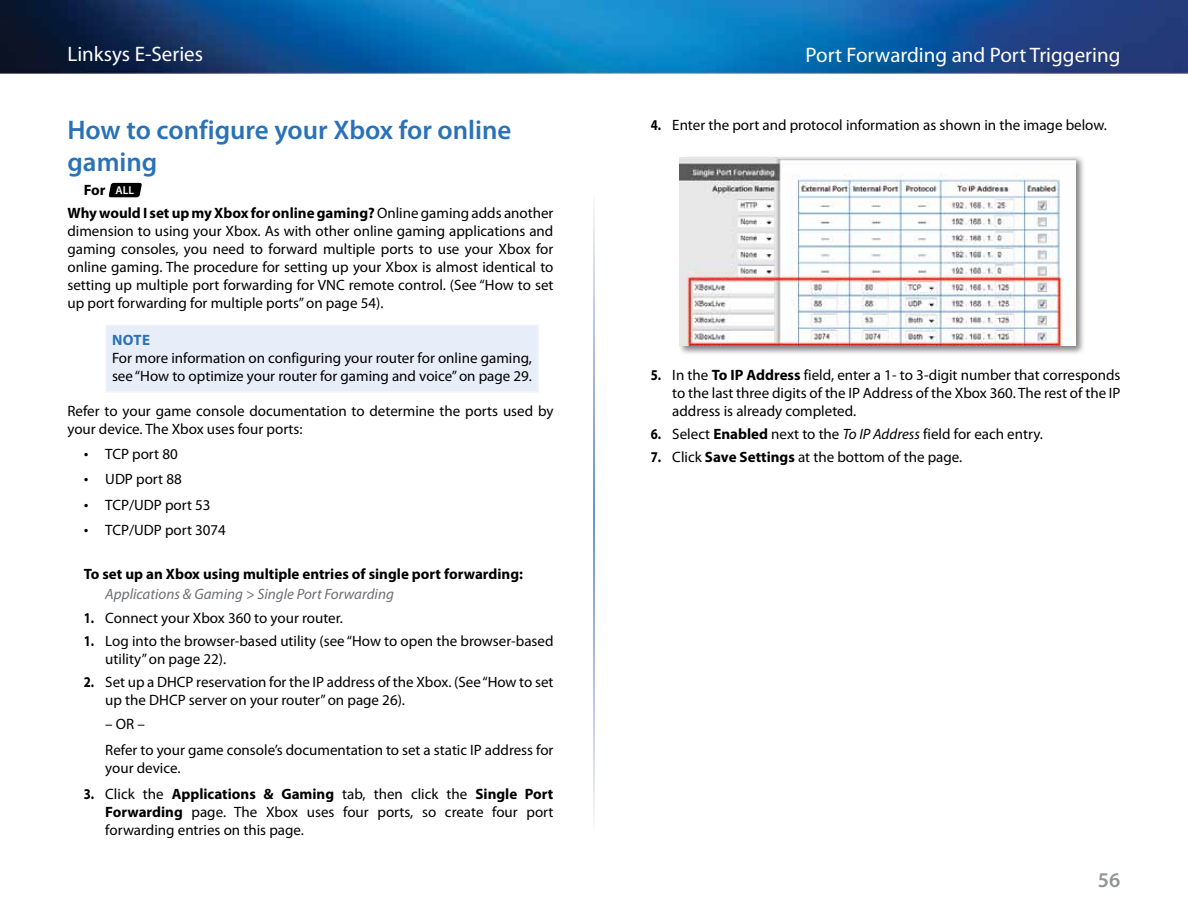
<style>
.page{position:relative;width:1188px;height:918px;background:#fff}
.page>*{position:absolute;margin:0;border:0;box-sizing:border-box;transform-origin:0 0}
.t1{font:600 27px/32.4px "Myriad Pro";color:#2972b9}
.t2{font:21px "Myriad Pro";color:#fff}
.t3{font:600 21px "Myriad Pro";color:#939598}
.t4{font:15px/18px "Myriad Pro";color:#000}
.t5{font:700 15px/23.4px "Myriad Pro";color:#000}
.t6{font:italic 15px "Myriad Pro";color:#6d6e71}
.t7{font:700 15px "Myriad Pro";color:#2972b9}
.s1{font-weight:600;font-size:11.4px;color:#fff}
.s2{font-weight:400}
.s3{font-family:"Times New Roman";font-size:13.5px}
.s4{font-weight:700}
.s5{font-style:italic}
</style>
<div class="page">
<img style="left:0;top:0;width:1188px;height:73px">
<svg style="left:109px;top:183px;width:33px;height:14px"></svg>
<div style="left:106px;top:325px;width:432px;height:67px;background:#e8eef9"></div>
<hr style="left:105px;top:324px;width:434px;height:2px;background:#f1f5fb">
<hr style="left:105px;top:326px;width:2px;height:65px;background:#f1f5fb">
<hr style="left:537px;top:326px;width:2px;height:65px;background:#f1f5fb">
<hr style="left:105px;top:391px;width:434px;height:2px;background:#f1f5fb">
<div style="left:677px;top:155px;width:409px;height:200px;background:#000;opacity:.5"></div>
<img style="left:680px;top:157px;width:395px;height:188px">
<h2 class="t2" style="left:68px;top:43px;width:137px">Linksys E-Series</h2>
<h2 class="t2" style="left:806px;top:43px;width:316px">Port Forwarding and Port Triggering</h2>
<h1 class="t1" style="left:68px;top:114px;width:445px">How to configure your Xbox for online gaming</h1>
<p class="t5" style="left:68px;top:178px;width:488px;text-indent:16px">For <span class="s1">ALL<br></span>Why would I set up my Xbox for online gaming? <span class="s2">Online gaming adds another</span></p>
<p class="t4" style="left:68px;top:223px;width:488px;text-align:justify">dimension to using your Xbox. As with other online gaming applications and gaming consoles, you need to forward multiple ports to use your Xbox for online gaming. The procedure for setting up your Xbox is almost identical to setting up multiple port forwarding for VNC remote control. (See “How to set up port forwarding for multiple ports” on page 54).</p>
<p class="t7" style="left:112px;top:332px;width:31px">Note</p>
<p class="t4" style="left:112px;top:349px;width:421px">For more information on configuring your router for online gaming, see “How to optimize your router for gaming and voice” on page 29.</p>
<p class="t4" style="left:67px;top:402px;width:488px">Refer to your game console documentation to determine the ports used by your device. The Xbox uses four ports:</p>
<p class="t4" style="left:84px;top:445px;width:96px"><span class="s3">•</span> TCP port 80</p>
<p class="t4" style="left:84px;top:470px;width:100px"><span class="s3">•</span> UDP port 88</p>
<p class="t4" style="left:84px;top:496px;width:128px"><span class="s3">•</span> TCP/UDP port 53</p>
<p class="t4" style="left:84px;top:521px;width:144px"><span class="s3">•</span> TCP/UDP port 3074</p>
<p class="t5" style="left:84px;top:562px;width:441px">To set up an Xbox using multiple entries of single port forwarding:</p>
<p class="t6" style="left:105px;top:586px;width:290px">Applications &amp; Gaming &gt; Single Port Forwarding</p>
<p class="t4" style="left:84px;top:609px;width:259px"><span class="s4">1.</span> Connect your Xbox 360 to your router.</p>
<p class="t4" style="left:105px;top:632px;width:450px;text-indent:-22px"><span class="s4">1.</span> Log into the browser-based utility (see “How to open the browser-based utility” on page 22).</p>
<p class="t4" style="left:105px;top:674px;width:450px;text-indent:-22px"><span class="s4">2.</span> Set up a DHCP reservation for the IP address of the Xbox. (See “How to set up the DHCP server on your router” on page 26).</p>
<p class="t4" style="left:105px;top:711px;width:450px;line-height:26.1px">– OR –<br>Refer to your game console’s documentation to set a static IP address for</p>
<p class="t4" style="left:105px;top:759px;width:75px">your device.</p>
<p class="t4" style="left:105px;top:785px;width:450px;text-align:justify;text-indent:-22px"><span class="s4">3.</span> Click the <span class="s4">Applications &amp; Gaming</span> tab, then click the <span class="s4">Single Port Forwarding</span> page. The Xbox uses four ports, so create four port forwarding entries on this page.</p>
<p class="t4" style="left:651px;top:116px;width:456px"><span class="s4">4.</span> Enter the port and protocol information as shown in the image below.</p>
<p class="t4" style="left:672px;top:366px;width:450px;text-align:justify;text-indent:-22px"><span class="s4">5.</span> In the <span class="s4">To IP Address</span> field, enter a 1- to 3-digit number that corresponds to the last three digits of the IP Address of the Xbox 360. The rest of the IP address is already completed.</p>
<p class="t4" style="left:651px;top:425px;width:392px"><span class="s4">6.</span> Select <span class="s4">Enabled</span> next to the <span class="s5">To IP Address</span> field for each entry.</p>
<p class="t4" style="left:651px;top:449px;width:312px"><span class="s4">7.</span> Click <span class="s4">Save Settings</span> at the bottom of the page.</p>
<h2 class="t3" style="left:1098px;top:869px;width:24px">56</h2>
</div>
